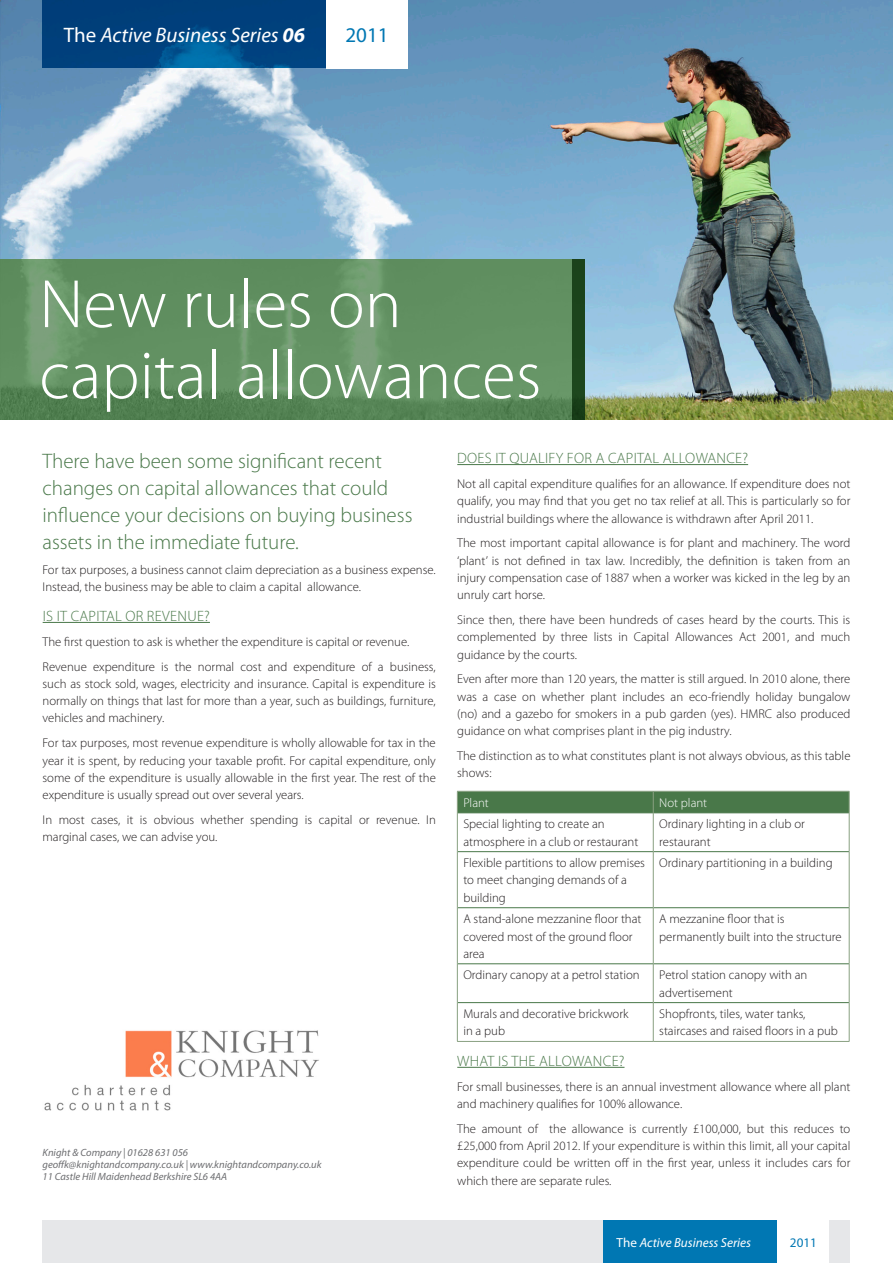
<style>
.page{position:relative;width:893px;height:1263px;background:#fff}
.page>*{position:absolute;margin:0;border:0;box-sizing:border-box;transform-origin:0 0}
.t1{font:300 69px/71.1px "Myriad Pro";color:#fff}
.Title_paragraph{font:300 21px/27px "Myriad Pro";color:#497849}
.t2{font:italic 21px "Myriad Pro";color:#fff}
.t3{font:21px "Myriad Pro";color:#0077b3}
.Sub_heading{font:300 15px "Myriad Pro";letter-spacing:.02em;color:#497849}
.t4{font:italic 13.2px "Myriad Pro";color:#fff}
.t5{font:13.2px "Myriad Pro";color:#0077b3}
.Main_text{font:300 12.75px/17.2px "Myriad Pro";color:#231f20}
.Main_text-2{font:300 12.75px "Myriad Pro";color:#fff}
.t6{font:italic 10.5px "Myriad Pro";color:#6c6d70}
.s1{font-style:normal}
.s2{font-weight:700}
</style>
<div class="page">
<img style="left:0;top:0;width:893px;height:420px">
<svg style="left:43px;top:0;width:283px;height:68px;background:#004480"></svg>
<div style="left:326px;top:0;width:81px;height:68px;background:#fff"></div>
<div style="left:43px;top:1220px;width:807px;height:43px;background:#e6e7e9"></div>
<div style="left:603px;top:1220px;width:195px;height:43px;background:#0077b3"></div>
<div style="left:778px;top:1219px;width:51px;height:44px;background:#fff"></div>
<hr style="left:43px;top:622px;width:167px;height:1px;background:#497849">
<hr style="left:457px;top:464px;width:291px;height:1px;background:#497849">
<hr style="left:457px;top:1067px;width:167px;height:1px;background:#497849">
<hr style="left:458px;top:851px;width:195px;height:1px;background:#497849">
<hr style="left:653px;top:851px;width:196px;height:1px;background:#497849">
<hr style="left:458px;top:907px;width:195px;height:1px;background:#497849">
<hr style="left:653px;top:907px;width:196px;height:1px;background:#497849">
<hr style="left:458px;top:963px;width:195px;height:1px;background:#497849">
<hr style="left:653px;top:963px;width:196px;height:1px;background:#497849">
<hr style="left:458px;top:1002px;width:195px;height:1px;background:#497849">
<hr style="left:653px;top:1002px;width:196px;height:1px;background:#497849">
<svg style="left:457px;top:791px;width:393px;height:22px;background:#4c7a4c"></svg>
<hr style="left:457px;top:813px;width:1px;height:39px;background:#88a081">
<hr style="left:653px;top:813px;width:1px;height:39px;background:#88a081">
<hr style="left:849px;top:813px;width:1px;height:39px;background:#88a081">
<hr style="left:457px;top:852px;width:1px;height:56px;background:#88a081">
<hr style="left:653px;top:852px;width:1px;height:56px;background:#88a081">
<hr style="left:849px;top:852px;width:1px;height:56px;background:#88a081">
<hr style="left:457px;top:908px;width:1px;height:56px;background:#88a081">
<hr style="left:653px;top:908px;width:1px;height:56px;background:#88a081">
<hr style="left:849px;top:908px;width:1px;height:56px;background:#88a081">
<hr style="left:457px;top:964px;width:1px;height:38px;background:#88a081">
<hr style="left:653px;top:964px;width:1px;height:38px;background:#88a081">
<hr style="left:849px;top:964px;width:1px;height:38px;background:#88a081">
<hr style="left:457px;top:1002px;width:1px;height:39px;background:#88a081">
<hr style="left:653px;top:1002px;width:1px;height:39px;background:#88a081">
<hr style="left:849px;top:1002px;width:1px;height:39px;background:#88a081">
<hr style="left:457px;top:1041px;width:196px;height:1px;background:#88a081">
<hr style="left:653px;top:1041px;width:196px;height:1px;background:#88a081">
<svg style="left:0;top:259px;width:572px;height:161px;background:#618f61"></svg>
<div style="left:572px;top:259px;width:13px;height:161px;background:#1c441c"></div>
<img style="left:44px;top:1030px;width:275px;height:81px">
<p class="t2" style="left:64px;top:22px;width:243px"><span class="s1">The</span> Active Business Series <span class="s2">06</span></p>
<p class="t3" style="left:345px;top:22px;width:45px">2011</p>
<p class="t1" style="left:39px;top:270px;width:504px">New rules on capital allowances</p>
<p class="Title_paragraph" style="left:43px;top:447px;width:371px">There have been some significant recent changes on capital allowances that could influence your decisions on buying business assets in the immediate future.</p>
<p class="Main_text" style="left:43px;top:561px;width:395px">For tax purposes, a business cannot claim depreciation as a business expense.<br>Instead, the business may be able to claim a capital allowance.</p>
<p class="Sub_heading" style="left:43px;top:608px;width:169px">IS IT CAPITAL OR REVENUE?</p>
<p class="Main_text" style="left:43px;top:633px;width:368px">The first question to ask is whether the expenditure is capital or revenue.</p>
<p class="Main_text" style="left:43px;top:658px;width:395px;text-align:justify">Revenue expenditure is the normal cost and expenditure of a business, such as stock sold, wages, electricity and insurance. Capital is expenditure is normally on things that last for more than a year, such as buildings, furniture, vehicles and machinery.</p>
<p class="Main_text" style="left:43px;top:735px;width:395px;text-align:justify">For tax purposes, most revenue expenditure is wholly allowable for tax in the year it is spent, by reducing your taxable profit. For capital expenditure, only some of the expenditure is usually allowable in the first year. The rest of the expenditure is usually spread out over several years.</p>
<p class="Main_text" style="left:43px;top:811px;width:395px">In most cases, it is obvious whether spending is capital or revenue. In marginal cases, we can advise you.</p>
<p class="t6" style="left:43px;top:1146px;width:147px">Knight &amp; Company | 01628 631 056</p>
<p class="t6" style="left:43px;top:1158px;width:281px">geoffk@knightandcompany.co.uk | www.knightandcompany.co.uk</p>
<p class="t6" style="left:43px;top:1170px;width:186px">11 Castle Hill Maidenhead Berkshire SL6 4AA</p>
<p class="Sub_heading" style="left:457px;top:450px;width:292px">DOES IT QUALIFY FOR A CAPITAL ALLOWANCE?</p>
<p class="Main_text" style="left:457px;top:475px;width:395px;text-align:justify">Not all capital expenditure qualifies for an allowance. If expenditure does not qualify, you may find that you get no tax relief at all. This is particularly so for industrial buildings where the allowance is withdrawn after April 2011.</p>
<p class="Main_text" style="left:457px;top:535px;width:395px;text-align:justify">The most important capital allowance is for plant and machinery. The word ‘plant’ is not defined in tax law. Incredibly, the definition is taken from an injury compensation case of 1887 when a worker was kicked in the leg by an unruly cart horse.</p>
<p class="Main_text" style="left:457px;top:611px;width:395px;text-align:justify">Since then, there have been hundreds of cases heard by the courts. This is complemented by three lists in Capital Allowances Act 2001, and much guidance by the courts.</p>
<p class="Main_text" style="left:457px;top:671px;width:395px;text-align:justify">Even after more than 120 years, the matter is still argued. In 2010 alone, there was a case on whether plant includes an eco-friendly holiday bungalow (no) and a gazebo for smokers in a pub garden (yes). HMRC also produced guidance on what comprises plant in the pig industry.</p>
<p class="Main_text" style="left:457px;top:747px;width:395px">The distinction as to what constitutes plant is not always obvious, as this table shows:</p>
<p class="Main_text-2" style="left:463px;top:795px;width:27px">Plant</p>
<p class="Main_text-2" style="left:659px;top:795px;width:49px">Not plant</p>
<p class="Main_text" style="left:463px;top:816px;width:176px">Special lighting to create an atmosphere in a club or restaurant</p>
<p class="Main_text" style="left:659px;top:816px;width:147px">Ordinary lighting in a club or restaurant</p>
<p class="Main_text" style="left:463px;top:854px;width:183px">Flexible partitions to allow premises to meet changing demands of a building</p>
<p class="Main_text" style="left:659px;top:854px;width:175px">Ordinary partitioning in a building</p>
<p class="Main_text" style="left:463px;top:911px;width:180px">A stand-alone mezzanine floor that covered most of the ground floor area</p>
<p class="Main_text" style="left:659px;top:911px;width:184px">A mezzanine floor that is permanently built into the structure</p>
<p class="Main_text" style="left:463px;top:967px;width:178px">Ordinary canopy at a petrol station</p>
<p class="Main_text" style="left:659px;top:967px;width:150px">Petrol station canopy with an advertisement</p>
<p class="Main_text" style="left:463px;top:1005px;width:167px">Murals and decorative brickwork in a pub</p>
<p class="Main_text" style="left:659px;top:1005px;width:180px">Shopfronts, tiles, water tanks, staircases and raised floors in a pub</p>
<p class="Sub_heading" style="left:457px;top:1052px;width:169px">WHAT IS THE ALLOWANCE?</p>
<p class="Main_text" style="left:457px;top:1078px;width:395px">For small businesses, there is an annual investment allowance where all plant and machinery qualifies for 100% allowance.</p>
<p class="Main_text" style="left:457px;top:1120px;width:395px;text-align:justify">The amount of the allowance is currently £100,000, but this reduces to £25,000 from April 2012. If your expenditure is within this limit, all your capital expenditure could be written off in the first year, unless it includes cars for which there are separate rules.</p>
<p class="t4" style="left:617px;top:1234px;width:136px"><span class="s1">The</span> Active Business Series</p>
<p class="t5" style="left:790px;top:1234px;width:28px">2011</p>
</div>
